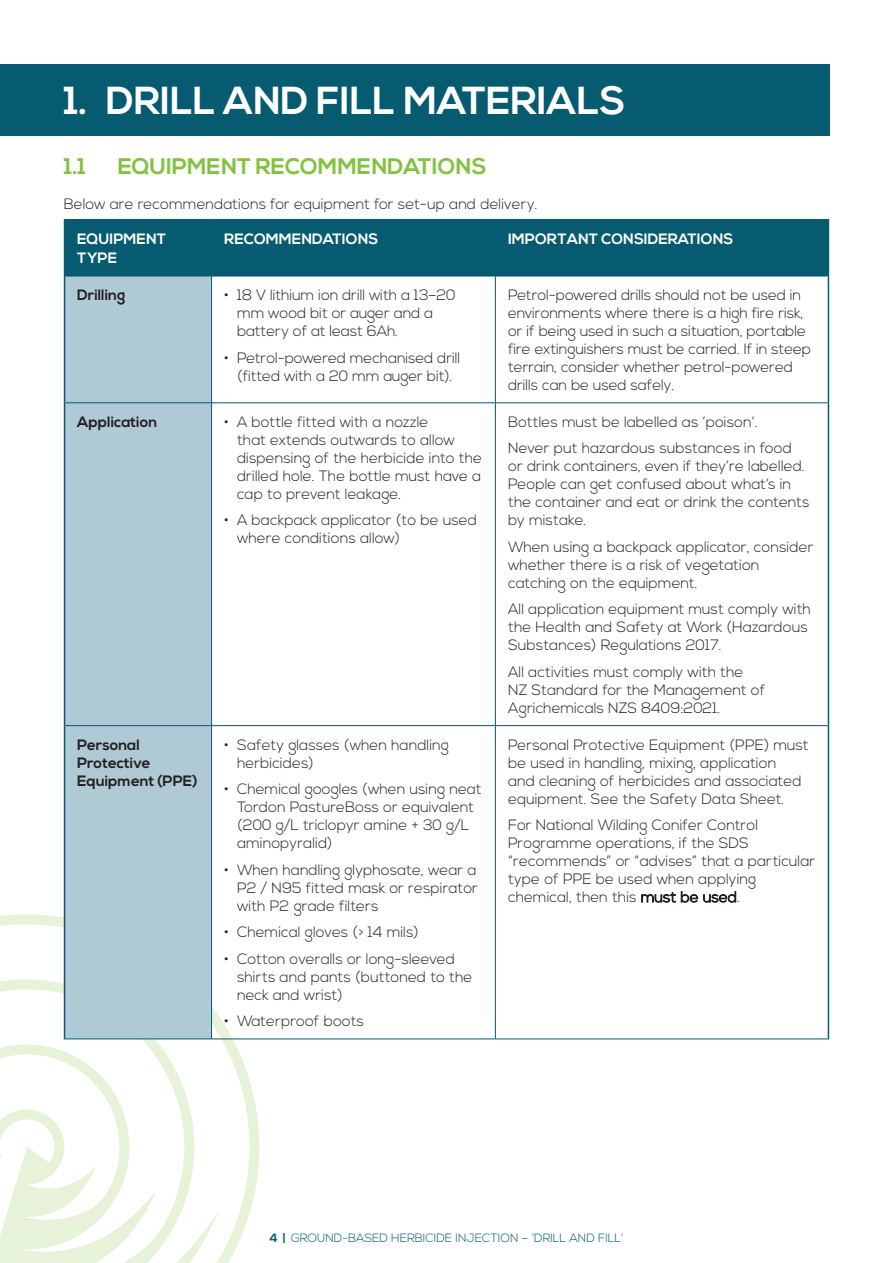
<style>
.page{position:relative;width:893px;height:1263px;background:#fff}
.page>*{position:absolute;margin:0;border:0;box-sizing:border-box;transform-origin:0 0}
.t1{font:700 39px "Nexa";color:#fff}
.HEAD{font:700 22.5px "Nexa";color:#81c340}
.BULLETS{font:300 15px/18px "Nexa";color:#231f20}
.t2{font:700 15px/19.5px "Nexa";color:#fff}
.t3{font:700 15px/18px "Nexa";color:#231f20}
.t4{font:300 12px "Nexa";color:#065b70}
.s1{font-weight:700}
</style>
<div class="page">
<svg style="left:0;top:892px;width:269px;height:371px"></svg>
<div style="left:0;top:64px;width:829px;height:72px;background:#065b70"></div>
<div style="left:65px;top:220px;width:763px;height:56px;background:#065b70"></div>
<div style="left:65px;top:277px;width:146px;height:762px;background:#afcad5"></div>
<hr style="left:211px;top:220px;width:1px;height:56px;background:#065b70">
<hr style="left:495px;top:220px;width:1px;height:56px;background:#065b70">
<hr style="left:65px;top:276px;width:147px;height:1px;background:#065b70">
<hr style="left:212px;top:276px;width:283px;height:1px;background:#065b70">
<hr style="left:211px;top:276px;width:1px;height:127px;background:#065b70">
<hr style="left:495px;top:276px;width:333px;height:1px;background:#065b70">
<hr style="left:495px;top:276px;width:1px;height:127px;background:#065b70">
<hr style="left:65px;top:402px;width:147px;height:1px;background:#065b70">
<hr style="left:212px;top:402px;width:283px;height:1px;background:#065b70">
<hr style="left:211px;top:403px;width:1px;height:322px;background:#065b70">
<hr style="left:495px;top:402px;width:333px;height:1px;background:#065b70">
<hr style="left:495px;top:403px;width:1px;height:322px;background:#065b70">
<hr style="left:65px;top:725px;width:147px;height:1px;background:#065b70">
<hr style="left:212px;top:725px;width:283px;height:1px;background:#065b70">
<hr style="left:211px;top:726px;width:1px;height:313px;background:#065b70">
<hr style="left:495px;top:725px;width:333px;height:1px;background:#065b70">
<hr style="left:495px;top:726px;width:1px;height:313px;background:#065b70">
<hr style="left:64px;top:1039px;width:148px;height:1px;background:#065b70">
<hr style="left:212px;top:1039px;width:283px;height:1px;background:#065b70">
<hr style="left:495px;top:1039px;width:334px;height:1px;background:#065b70">
<hr style="left:64px;top:219px;width:148px;height:1px;background:#065b70">
<hr style="left:64px;top:220px;width:1px;height:56px;background:#065b70">
<hr style="left:212px;top:219px;width:283px;height:1px;background:#065b70">
<hr style="left:495px;top:219px;width:334px;height:1px;background:#065b70">
<hr style="left:828px;top:220px;width:1px;height:56px;background:#065b70">
<hr style="left:64px;top:276px;width:1px;height:127px;background:#065b70">
<hr style="left:828px;top:276px;width:1px;height:127px;background:#065b70">
<hr style="left:64px;top:403px;width:1px;height:323px;background:#065b70">
<hr style="left:828px;top:403px;width:1px;height:323px;background:#065b70">
<hr style="left:64px;top:726px;width:1px;height:313px;background:#065b70">
<hr style="left:828px;top:726px;width:1px;height:313px;background:#065b70">
<p class="t1" style="left:64px;top:78px;width:563px">1. DRILL AND FILL MATERIALS</p>
<p class="HEAD" style="left:64px;top:153px;width:24px">1.1</p>
<p class="HEAD" style="left:118px;top:153px;width:370px">EQUIPMENT RECOMMENDATIONS</p>
<p class="BULLETS" style="left:64px;top:196px;width:475px">Below are recommendations for equipment for set-up and delivery.</p>
<p class="t2" style="left:77px;top:229px;width:90px">EQUIPMENT<br>TYPE</p>
<p class="t2" style="left:224px;top:229px;width:156px">RECOMMENDATIONS</p>
<p class="t2" style="left:508px;top:229px;width:227px">IMPORTANT CONSIDERATIONS</p>
<p class="t3" style="left:77px;top:286px;width:49px">Drilling</p>
<p class="BULLETS" style="left:237px;top:287px;width:220px;text-indent:-13px">• 18 V lithium ion drill with a 13–20 mm wood bit or auger and a battery of at least 6Ah.</p>
<p class="BULLETS" style="left:224px;top:349px;width:237px;text-align:center">• Petrol-powered mechanised drill (fitted with a 20 mm auger bit).</p>
<p class="BULLETS" style="left:508px;top:287px;width:305px">Petrol-powered drills should not be used in environments where there is a high fire risk, or if being used in such a situation, portable fire extinguishers must be carried. If in steep terrain, consider whether petrol-powered drills can be used safely.</p>
<p class="t3" style="left:77px;top:413px;width:81px">Application</p>
<p class="BULLETS" style="left:237px;top:413px;width:247px;text-indent:-13px">• A bottle fitted with a nozzle<br>that extends outwards to allow dispensing of the herbicide into the drilled hole. The bottle must have a cap to prevent leakage.</p>
<p class="BULLETS" style="left:237px;top:512px;width:242px;text-indent:-13px">• A backpack applicator (to be used where conditions allow)</p>
<p class="t3" style="left:77px;top:736px;width:122px">Personal<br>Protective<br>Equipment (PPE)</p>
<p class="BULLETS" style="left:237px;top:736px;width:213px;text-indent:-13px">• Safety glasses (when handling herbicides)</p>
<p class="BULLETS" style="left:237px;top:781px;width:246px;text-indent:-13px">• Chemical googles (when using neat<br>Tordon PastureBoss or equivalent (200 g/L triclopyr amine + 30 g/L aminopyralid)</p>
<p class="BULLETS" style="left:237px;top:861px;width:243px;text-align:justify;text-indent:-13px">• When handling glyphosate, wear a P2 / N95 fitted mask or respirator with P2 grade filters</p>
<p class="BULLETS" style="left:224px;top:924px;width:196px">• Chemical gloves (&gt; 14 mils)</p>
<p class="BULLETS" style="left:237px;top:950px;width:237px;text-indent:-13px">• Cotton overalls or long-sleeved shirts and pants (buttoned to the neck and wrist)</p>
<p class="BULLETS" style="left:224px;top:1013px;width:141px">• Waterproof boots</p>
<p class="BULLETS" style="left:508px;top:413px;width:251px">Bottles must be labelled as ‘poison’.</p>
<p class="BULLETS" style="left:508px;top:440px;width:303px">Never put hazardous substances in food or drink containers, even if they’re labelled.<br>People can get confused about what’s in the container and eat or drink the contents by mistake.</p>
<p class="BULLETS" style="left:508px;top:538px;width:307px">When using a backpack applicator, consider whether there is a risk of vegetation catching on the equipment.</p>
<p class="BULLETS" style="left:508px;top:601px;width:304px">All application equipment must comply with the Health and Safety at Work (Hazardous<br>Substances) Regulations 2017.</p>
<p class="BULLETS" style="left:508px;top:663px;width:259px">All activities must comply with the<br>NZ Standard for the Management of<br>Agrichemicals NZS 8409:2021.</p>
<p class="BULLETS" style="left:508px;top:736px;width:302px">Personal Protective Equipment (PPE) must be used in handling, mixing, application<br>and cleaning of herbicides and associated equipment. See the Safety Data Sheet.</p>
<p class="BULLETS" style="left:508px;top:817px;width:309px">For National Wilding Conifer Control Programme operations, if the SDS “recommends” or “advises” that a particular type of PPE be used when applying chemical, then this must be used.</p>
<p class="t4" style="left:269px;top:1231px;width:355px"><span class="s1">4 |</span> GROUND-BASED HERBICIDE INJECTION – ‘DRILL AND FILL’</p>
</div>
